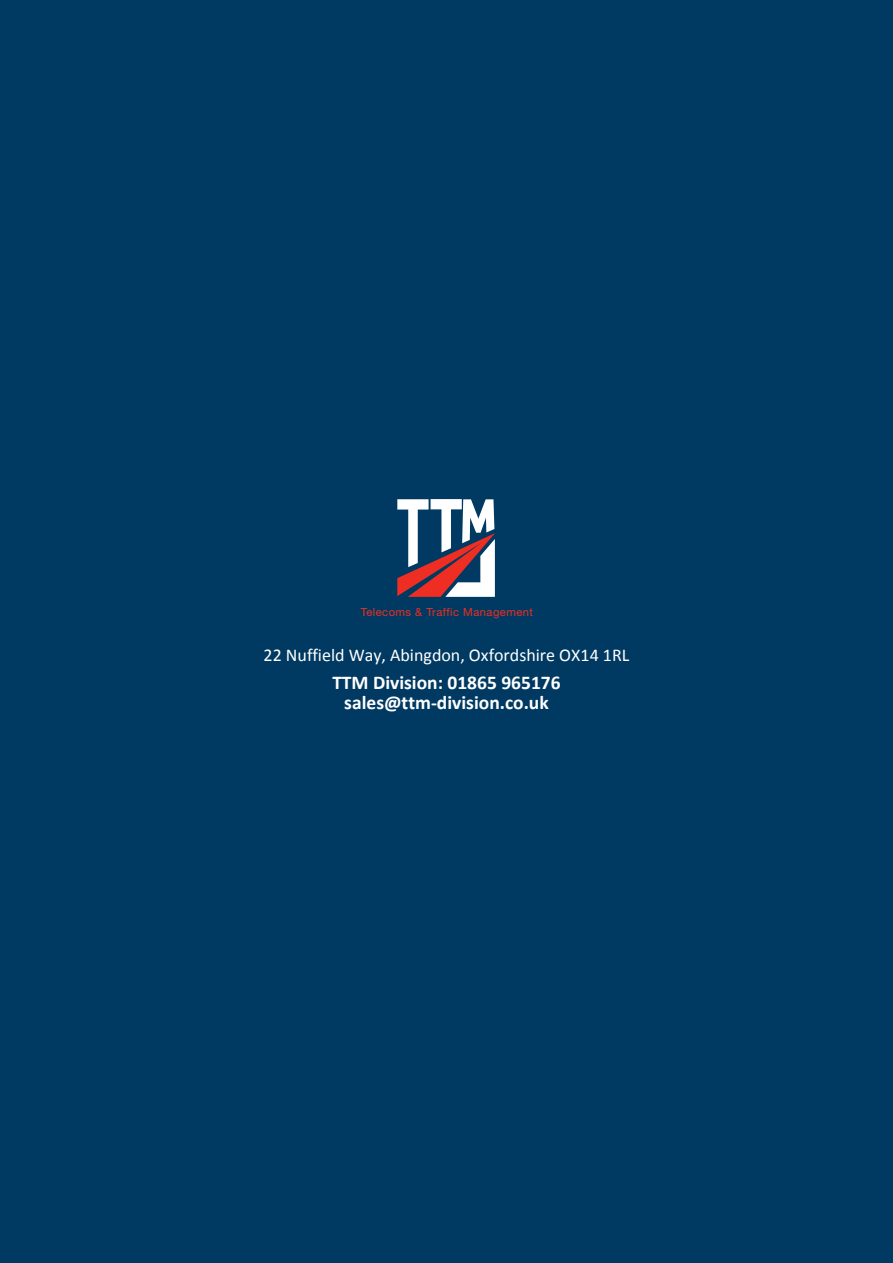
<style>
.page{position:relative;width:893px;height:1263px;background:#003a62}
.page>*{position:absolute;margin:0;border:0;box-sizing:border-box;transform-origin:0 0}
.t1{font:700 19.5px "Calibri";color:#fff}
.t2{font:18px "Calibri";color:#fff}
.t3{font:11.25px "Helvetica Neue";letter-spacing:.04em;color:#ee2e22}
</style>
<div class="page">
<svg style="left:397px;top:499px;width:98px;height:98px"></svg>
<p class="t3" style="left:361px;top:603px;width:174px">Telecoms &amp; Traffic Management</p>
<p class="t2" style="left:264px;top:642px;width:367px">22 Nuffield Way, Abingdon, Oxfordshire OX14 1RL</p>
<p class="t1" style="left:332px;top:669px;width:230px">TTM Division: 01865 965176</p>
<p class="t1" style="left:344px;top:688px;width:206px">sales@ttm-division.co.uk</p>
</div>
